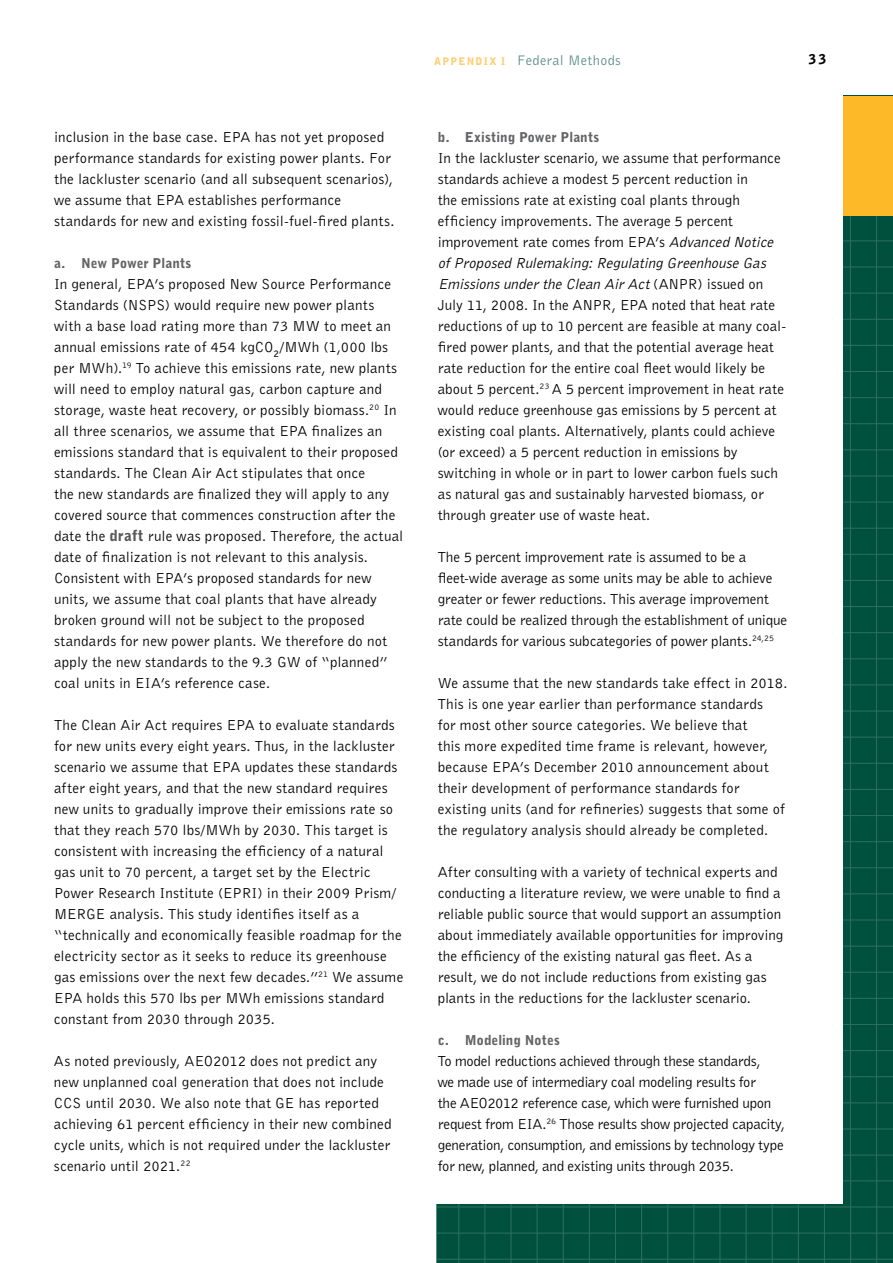
<style>
.page{position:relative;width:893px;height:1263px;background:#fff}
.page>*{position:absolute;margin:0;border:0;box-sizing:border-box;transform-origin:0 0}
.t1{font:15px/21px "Bell Gothic BT";letter-spacing:.005em;color:#000}
.t2{font:15px/21px "Bell Gothic BT";letter-spacing:-.015em;color:#000}
.t3{font:14.25px "Bell Gothic BT";letter-spacing:.025em;color:#598d82}
.t4{font:900 13.5px "Bell Gothic BT";letter-spacing:.005em;color:#636466}
.t5{font:900 13.5px "Bell Gothic";color:#000}
.s1{font-weight:900;color:#58595b}
.s2{font-weight:900;font-size:10.5px;color:#fdcf73}
.s3{font-style:italic}
</style>
<div class="page">
<svg style="left:844px;top:216px;width:49px;height:947px;background:#035240"></svg>
<div style="left:844px;top:96px;width:49px;height:120px;background:#fdb927"></div>
<svg style="left:436px;top:1163px;width:457px;height:100px;fill:#00503e"></svg>
<p class="t1" style="left:54px;top:126px;width:342px">inclusion in the base case. EPA has not yet proposed performance standards for existing power plants. For the lackluster scenario (and all subsequent scenarios), we assume that EPA establishes performance standards for new and existing fossil-fuel-fired plants.</p>
<p class="t4" style="left:54px;top:254px;width:139px">a. N ew Power Plants</p>
<p class="t1" style="left:54px;top:273px;width:351px">In general, EPA’s proposed New Source Performance Standards (NSPS) would require new power plants with a base load rating more than 73 MW to meet an annual emissions rate of 454 kgCO<sub>2</sub>/MWh (1,000 lbs per MWh).<sup>19</sup> To achieve this emissions rate, new plants will need to employ natural gas, carbon capture and storage, waste heat recovery, or possibly biomass.<sup>20</sup> In all three scenarios, we assume that EPA finalizes an emissions standard that is equivalent to their proposed standards. The Clean Air Act stipulates that once<br>the new standards are finalized they will apply to any covered source that commences construction after the date the <span class="s1">draft</span> rule was proposed. Therefore, the actual date of finalization is not relevant to this analysis.<br>Consistent with EPA’s proposed standards for new units, we assume that coal plants that have already broken ground will not be subject to the proposed standards for new power plants. We therefore do not apply the new standards to the 9.3 GW of “planned” coal units in EIA’s reference case.</p>
<p class="t1" style="left:54px;top:714px;width:351px">The Clean Air Act requires EPA to evaluate standards for new units every eight years. Thus, in the lackluster scenario we assume that EPA updates these standards after eight years, and that the new standard requires new units to gradually improve their emissions rate so that they reach 570 lbs/MWh by 2030. This target is consistent with increasing the efficiency of a natural gas unit to 70 percent, a target set by the Electric Power Research Institute (EPRI) in their 2009 Prism/ MERGE analysis. This study identifies itself as a “technically and economically feasible roadmap for the electricity sector as it seeks to reduce its greenhouse gas emissions over the next few decades.”<sup>21</sup> We assume EPA holds this 570 lbs per MWh emissions standard constant from 2030 through 2035.</p>
<p class="t1" style="left:54px;top:1050px;width:339px">As noted previously, AEO2012 does not predict any new unplanned coal generation that does not include CCS until 2030. We also note that GE has reported achieving 61 percent efficiency in their new combined cycle units, which is not required under the lackluster scenario until 2021.<sup>22</sup></p>
<p class="t3" style="left:434px;top:51px;width:188px"><span class="s2">Appendix I</span> Federal Methods</p>
<p class="t5" style="left:809px;top:51px;width:19px">33</p>
<p class="t4" style="left:438px;top:128px;width:163px">b. Existing Power Plants</p>
<p class="t1" style="left:438px;top:147px;width:350px">In the lackluster scenario, we assume that performance standards achieve a modest 5 percent reduction in<br>the emissions rate at existing coal plants through efficiency improvements. The average 5 percent improvement rate comes from EPA’s <span class="s3">Advanced Notice ofProposed Rulemaking:Regulating GreenhouseGas EmissionsundertheClean AirAct</span>( A N P R ) i s s u e d o n July 11, 2008. In the ANPR, EPA noted that heat rate reductions of up to 10 percent are feasible at many coal&shy;fired power plants, and that the potential average heat rate reduction for the entire coal fleet would likely be about 5 percent.<sup>23</sup> A 5 percent improvement in heat rate would reduce greenhouse gas emissions by 5 percent at existing coal plants. Alternatively, plants could achieve (or exceed) a 5 percent reduction in emissions by switching in whole or in part to lower carbon fuels such as natural gas and sustainably harvested biomass, or through greater use of waste heat.</p>
<p class="t1" style="left:438px;top:546px;width:351px">The 5 percent improvement rate is assumed to be a fleet-wide average as some units may be able to achieve greater or fewer reductions. This average improvement rate could be realized through the establishment of unique standards for various subcategories of power plants.<sup>24,25</sup></p>
<p class="t1" style="left:438px;top:672px;width:351px">We assume that the new standards take effect in 2018.<br>This is one year earlier than performance standards<br>for most other source categories. We believe that<br>this more expedited time frame is relevant, however, because EPA’s December 2010 announcement about their development of performance standards for existing units (and for refineries) suggests that some of the regulatory analysis should already be completed.</p>
<p class="t1" style="left:438px;top:861px;width:347px">After consulting with a variety of technical experts and conducting a literature review, we were unable to find a reliable public source that would support an assumption about immediately available opportunities for improving the efficiency of the existing natural gas fleet. As a result, we do not include reductions from existing gas plants in the reductions for the lackluster scenario.</p>
<p class="t4" style="left:438px;top:1031px;width:124px">c. Modeling Notes</p>
<p class="t2" style="left:438px;top:1050px;width:349px">To model reductions achieved through these standards,<br>we made use of intermediary coal modeling results for<br>the AEO2012 reference case, which were furnished upon request from EIA.<sup>26</sup> Those results show projected capacity, generation, consumption, and emissions by technology type for new, planned, and existing units through 2035.</p>
</div>
